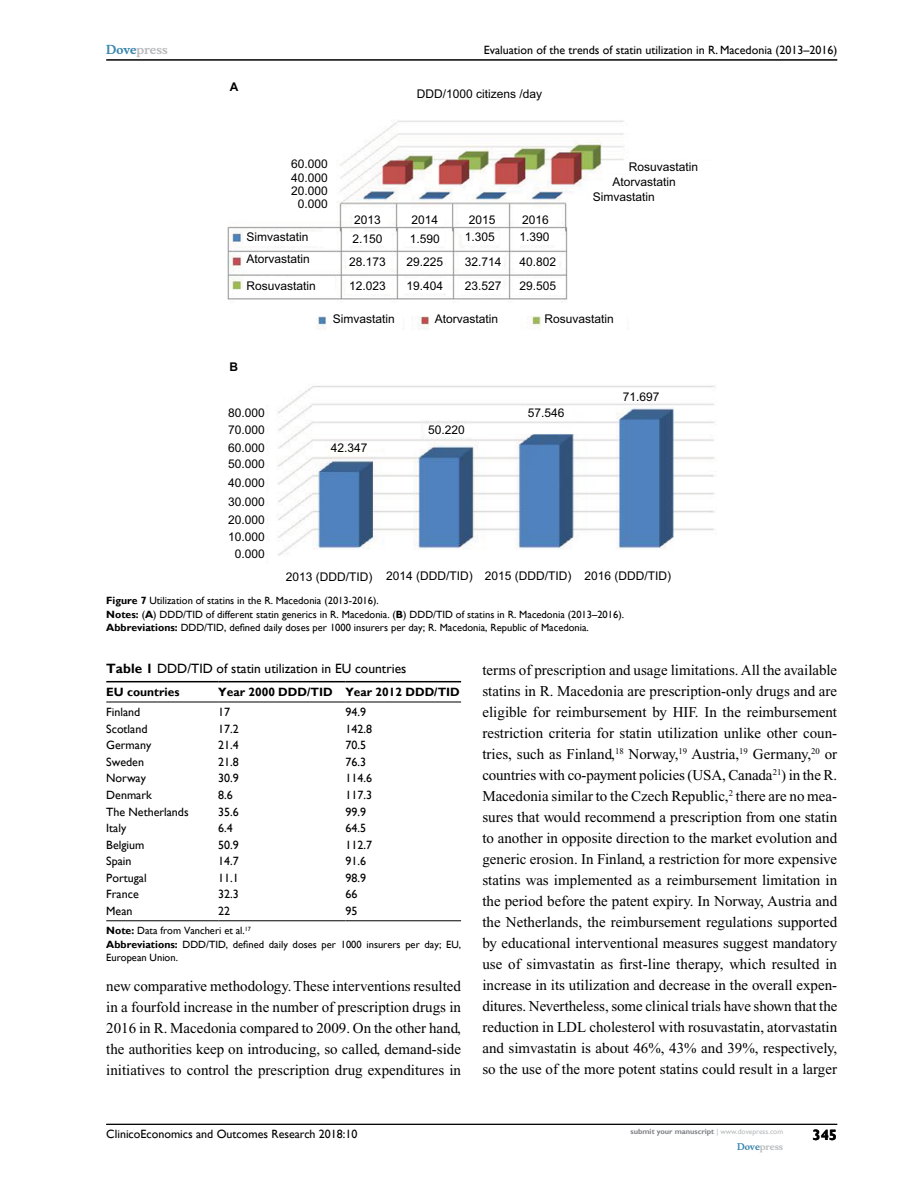
<style>
.page{position:relative;width:918px;height:1188px;background:#fff}
.page>*{position:absolute;margin:0;border:0;box-sizing:border-box;transform-origin:0 0}
.t1{font:15px/21px "Times New Roman";color:#000;text-align:justify}
.t2{font:700 15px "Gill Sans";color:#000}
.t3{font:13.5px "Gill Sans";color:#000}
.t4{font:12px/24px "Arial";color:#000}
.t5{font:12px "Gill Sans";color:#000}
.t6{font:700 12px "Gill Sans";color:#000}
.t7{font:700 12px "Musee";color:#b8babc}
.t8{font:700 12px "Arial";color:#000}
.t9{font:10.5px/13.5px "Gill Sans";color:#000}
.t10{font:700 9px "Musee";color:#b8babc}
.t11{font:700 7.5px "Gill Sans";color:#808285}
.s1{color:#3785ad}
.s2{font-weight:700}
.s3{font-weight:400;color:#b8babc}
</style>
<div class="page">
<hr style="left:106px;top:1124px;width:731px;height:1px;background:#000">
<hr style="left:106px;top:60px;width:731px;height:1px;background:#000">
<img style="left:227px;top:120px;width:489px;height:436px">
<hr style="left:106px;top:681px;width:112px;height:1px;background:#000">
<hr style="left:218px;top:681px;width:127px;height:1px;background:#000">
<hr style="left:345px;top:681px;width:116px;height:1px;background:#000">
<hr style="left:106px;top:702px;width:112px;height:1px;background:#000">
<hr style="left:218px;top:702px;width:127px;height:1px;background:#000">
<hr style="left:345px;top:702px;width:116px;height:1px;background:#000">
<hr style="left:106px;top:920px;width:112px;height:1px;background:#000">
<hr style="left:218px;top:920px;width:127px;height:1px;background:#000">
<hr style="left:345px;top:920px;width:116px;height:1px;background:#000">
<p class="t7" style="left:106px;top:43px;width:63px"><span class="s1">Dove</span>press</p>
<p class="t5" style="left:484px;top:43px;width:355px">Evaluation of the trends of statin utilization in R. Macedonia (2013–2016)</p>
<p class="t8" style="left:230px;top:79px;width:10px">A</p>
<p class="t4" style="left:417px;top:82px;width:127px">DDD/1000 citizens /day</p>
<p class="t4" style="left:291px;top:152px;width:38px">60.000</p>
<p class="t4" style="left:291px;top:171px;width:38px;line-height:13.2px;text-align:center">40.000<br>20.000<br>0.000</p>
<p class="t4" style="left:629px;top:155px;width:71px">Rosuvastatin</p>
<p class="t4" style="left:593px;top:174px;width:84px;line-height:15.8px;text-indent:19px">Atorvastatin<br>Simvastatin</p>
<p class="t4" style="left:246px;top:225px;width:64px">Simvastatin</p>
<p class="t4" style="left:246px;top:247px;width:65px">Atorvastatin</p>
<p class="t4" style="left:246px;top:274px;width:71px">Rosuvastatin</p>
<p class="t4" style="left:353px;top:210px;width:32px;line-height:18.9px">2013<br>2.150</p>
<p class="t4" style="left:349px;top:250px;width:38px">28.173<br>12.023</p>
<p class="t4" style="left:412px;top:208px;width:28px">2014</p>
<p class="t4" style="left:469px;top:208px;width:28px">2015</p>
<p class="t4" style="left:522px;top:208px;width:28px">2016</p>
<p class="t4" style="left:410px;top:227px;width:32px">1.590</p>
<p class="t4" style="left:465px;top:225px;width:32px">1.305</p>
<p class="t4" style="left:520px;top:225px;width:38px">1.390<br>40.802<br>29.505</p>
<p class="t4" style="left:407px;top:250px;width:38px">29.225<br>19.404</p>
<p class="t4" style="left:465px;top:250px;width:38px">32.714<br>23.527</p>
<p class="t4" style="left:333px;top:307px;width:64px">Simvastatin</p>
<p class="t4" style="left:435px;top:307px;width:65px">Atorvastatin</p>
<p class="t4" style="left:544px;top:307px;width:71px">Rosuvastatin</p>
<p class="t8" style="left:229px;top:359px;width:10px">B</p>
<p class="t4" style="left:228px;top:401px;width:38px">80.000</p>
<p class="t4" style="left:228px;top:418px;width:38px">70.000</p>
<p class="t4" style="left:228px;top:436px;width:38px">60.000</p>
<p class="t4" style="left:228px;top:452px;width:38px">50.000</p>
<p class="t4" style="left:228px;top:471px;width:38px">40.000</p>
<p class="t4" style="left:228px;top:490px;width:38px">30.000</p>
<p class="t4" style="left:228px;top:508px;width:38px">20.000</p>
<p class="t4" style="left:228px;top:525px;width:38px">10.000</p>
<p class="t4" style="left:235px;top:542px;width:32px">0.000</p>
<p class="t4" style="left:331px;top:436px;width:38px">42.347</p>
<p class="t4" style="left:428px;top:418px;width:38px">50.220</p>
<p class="t4" style="left:528px;top:401px;width:38px">57.546</p>
<p class="t4" style="left:623px;top:385px;width:38px">71.697</p>
<p class="t4" style="left:286px;top:564px;width:387px">2013 (DDD/TID) 2014 (DDD/TID) 2015 (DDD/TID) 2016 (DDD/TID)</p>
<p class="t9" style="left:106px;top:594px;width:519px"><span class="s2">Figure 7</span> Utilization of statins in the R. Macedonia (2013-2016).<br><span class="s2">Notes:</span> (<span class="s2">A</span>) DDD/TID of different statin generics in R. Macedonia. (<span class="s2">B</span>) DDD/TID of statins in R. Macedonia (2013–2016).<br><span class="s2">Abbreviations:</span> DDD/TID, defined daily doses per 1000 insurers per day; R. Macedonia, Republic of Macedonia.</p>
<p class="t3" style="left:106px;top:660px;width:302px"><span class="s2">Table 1</span> DDD/TID of statin utilization in EU countries</p>
<p class="t6" style="left:106px;top:685px;width:75px">EU countries</p>
<p class="t6" style="left:218px;top:685px;width:243px">Year 2000 DDD/TID Year 2012 DDD/TID</p>
<p class="t5" style="left:106px;top:705px;width:36px">Finland</p>
<p class="t5" style="left:218px;top:705px;width:13px">17</p>
<p class="t5" style="left:345px;top:705px;width:22px">94.9</p>
<p class="t5" style="left:106px;top:722px;width:43px">Scotland</p>
<p class="t5" style="left:218px;top:722px;width:22px">17.2</p>
<p class="t5" style="left:345px;top:722px;width:28px">142.8</p>
<p class="t5" style="left:106px;top:738px;width:47px">Germany</p>
<p class="t5" style="left:218px;top:738px;width:22px">21.4</p>
<p class="t5" style="left:345px;top:738px;width:22px">70.5</p>
<p class="t5" style="left:106px;top:755px;width:39px">Sweden</p>
<p class="t5" style="left:218px;top:755px;width:22px">21.8</p>
<p class="t5" style="left:345px;top:755px;width:22px">76.3</p>
<p class="t5" style="left:106px;top:771px;width:41px">Norway</p>
<p class="t5" style="left:218px;top:771px;width:22px">30.9</p>
<p class="t5" style="left:345px;top:771px;width:28px">114.6</p>
<p class="t5" style="left:106px;top:788px;width:47px">Denmark</p>
<p class="t5" style="left:218px;top:788px;width:16px">8.6</p>
<p class="t5" style="left:345px;top:788px;width:28px">117.3</p>
<p class="t5" style="left:106px;top:804px;width:84px">The Netherlands</p>
<p class="t5" style="left:218px;top:804px;width:22px">35.6</p>
<p class="t5" style="left:345px;top:804px;width:22px">99.9</p>
<p class="t5" style="left:106px;top:821px;width:22px">Italy</p>
<p class="t5" style="left:218px;top:821px;width:16px">6.4</p>
<p class="t5" style="left:345px;top:821px;width:22px">64.5</p>
<p class="t5" style="left:106px;top:838px;width:40px">Belgium</p>
<p class="t5" style="left:218px;top:838px;width:22px">50.9</p>
<p class="t5" style="left:345px;top:838px;width:28px">112.7</p>
<p class="t5" style="left:106px;top:854px;width:27px">Spain</p>
<p class="t5" style="left:218px;top:854px;width:22px">14.7</p>
<p class="t5" style="left:345px;top:854px;width:22px">91.6</p>
<p class="t5" style="left:106px;top:871px;width:42px">Portugal</p>
<p class="t5" style="left:218px;top:871px;width:22px">11.1</p>
<p class="t5" style="left:345px;top:871px;width:22px">98.9</p>
<p class="t5" style="left:106px;top:887px;width:34px">France</p>
<p class="t5" style="left:218px;top:887px;width:22px">32.3</p>
<p class="t5" style="left:345px;top:887px;width:13px">66</p>
<p class="t5" style="left:106px;top:904px;width:28px">Mean</p>
<p class="t5" style="left:218px;top:904px;width:13px">22</p>
<p class="t5" style="left:345px;top:904px;width:13px">95</p>
<p class="t9" style="left:106px;top:924px;width:356px"><span class="s2">Note:</span> Data from Vancheri et al.<sup>17<br></sup><span class="s2">Abbreviations:</span> DDD/TID, defined daily doses per 1000 insurers per day; EU,<br>European Union.</p>
<p class="t1" style="left:106px;top:976px;width:356px">new comparative methodology. These interventions resulted in a fourfold increase in the number of prescription drugs in 2016 in R. Macedonia compared to 2009. On the other hand, the authorities keep on introducing, so called, demand-side initiatives to control the prescription drug expenditures in</p>
<p class="t1" style="left:482px;top:660px;width:357px">terms of prescription and usage limitations. All the available statins in R. Macedonia are prescription-only drugs and are eligible for reimbursement by HIF. In the reimbursement restriction criteria for statin utilization unlike other coun&shy;tries, such as Finland,<sup>18</sup> Norway,<sup>19</sup> Austria,<sup>19</sup> Germany,<sup>20</sup> or countries with co-payment policies (USA, Canada<sup>21</sup>) in the R.<br>Macedonia similar to the Czech Republic,<sup>2</sup> there are no mea&shy;sures that would recommend a prescription from one statin to another in opposite direction to the market evolution and generic erosion. In Finland, a restriction for more expensive statins was implemented as a reimbursement limitation in the period before the patent expiry. In Norway, Austria and the Netherlands, the reimbursement regulations supported by educational interventional measures suggest mandatory use of simvastatin as first-line therapy, which resulted in increase in its utilization and decrease in the overall expen&shy;ditures. Nevertheless, some clinical trials have shown that the reduction in LDL cholesterol with rosuvastatin, atorvastatin and simvastatin is about 46%, 43% and 39%, respectively, so the use of the more potent statins could result in a larger</p>
<p class="t5" style="left:106px;top:1127px;width:253px">ClinicoEconomics and Outcomes Research 2018:10</p>
<p class="t11" style="left:631px;top:1127px;width:154px">submit your manuscript <span class="s3">| www.dovepress.com</span></p>
<p class="t10" style="left:737px;top:1141px;width:48px"><span class="s1">Dove</span>press</p>
<p class="t2" style="left:812px;top:1126px;width:26px">345</p>
</div>
